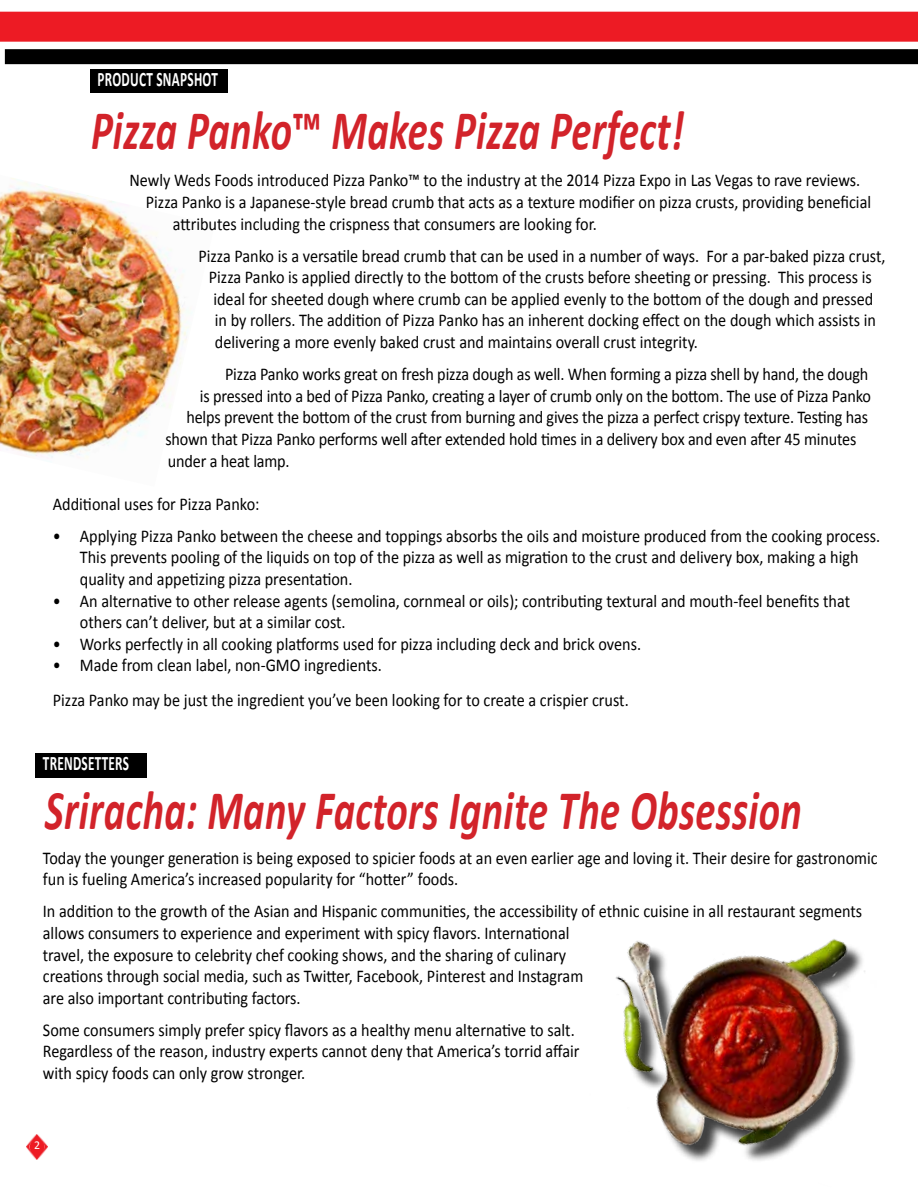
<style>
.page{position:relative;width:918px;height:1188px;background:#fff}
.page>*{position:absolute;margin:0;border:0;box-sizing:border-box;transform-origin:0 0}
.t1{font:italic 700 56.25px "Calibri";letter-spacing:.01em;color:#d2232a;scale:.72 1}
.t2{font:700 20.7px "Calibri";letter-spacing:.02em;color:#fff;scale:.64 1}
.t3{font:18px/21.6px "Calibri";color:#000;scale:.9 1}
.t4{font:12px "Calibri";color:#fff}
.s1{font-style:normal}
</style>
<div class="page">
<div style="left:0;top:12px;width:918px;height:30px;background:#ed1b24"></div>
<div style="left:5px;top:49px;width:913px;height:15px;background:#000"></div>
<img style="left:27px;top:1134px;width:21px;height:25px">
<div style="left:34px;top:1140px;width:10px;height:13px;background:#ed1b24;border-radius:50%"></div>
<div style="left:30px;top:1141px;width:10px;height:12px;background:#ed1b24;border-radius:50%"></div>
<img style="left:0;top:178px;width:189px;height:281px">
<img style="left:616px;top:939px;width:249px;height:222px">
<div style="left:90px;top:69px;width:137px;height:24px;background:#000"></div>
<div style="left:35px;top:753px;width:112px;height:24px;background:#000"></div>
<p class="t2" style="left:98px;top:66px;width:190px">PRODUCT SNAPSHOT</p>
<h1 class="t1" style="left:91px;top:95px;width:825px">Pizza Panko<span class="s1">™</span> Makes Pizza Perfect!</h1>
<p class="t3" style="left:129px;top:170px;width:814px">Newly Weds Foods introduced Pizza Panko™ to the industry at the 2014 Pizza Expo in Las Vegas to rave reviews.</p>
<p class="t3" style="left:146px;top:191px;width:807px">Pizza Panko is a Japanese-style bread crumb that acts as a texture modifier on pizza crusts, providing beneficial</p>
<p class="t3" style="left:173px;top:213px;width:473px">attributes including the crispness that consumers are looking for.</p>
<p class="t3" style="left:198px;top:245px;width:765px">Pizza Panko is a versatile bread crumb that can be used in a number of ways. For a par-baked pizza crust,</p>
<p class="t3" style="left:209px;top:267px;width:738px">Pizza Panko is applied directly to the bottom of the crusts before sheeting or pressing. This process is</p>
<p class="t3" style="left:213px;top:288px;width:735px">ideal for sheeted dough where crumb can be applied evenly to the bottom of the dough and pressed</p>
<p class="t3" style="left:215px;top:310px;width:736px">in by rollers. The addition of Pizza Panko has an inherent docking effect on the dough which assists in</p>
<p class="t3" style="left:215px;top:331px;width:538px">delivering a more evenly baked crust and maintains overall crust integrity.</p>
<p class="t3" style="left:225px;top:363px;width:716px">Pizza Panko works great on fresh pizza dough as well. When forming a pizza shell by hand, the dough</p>
<p class="t3" style="left:200px;top:385px;width:747px">is pressed into a bed of Pizza Panko, creating a layer of crumb only on the bottom. The use of Pizza Panko</p>
<p class="t3" style="left:186px;top:407px;width:759px">helps prevent the bottom of the crust from burning and gives the pizza a perfect crispy texture. Testing has</p>
<p class="t3" style="left:165px;top:428px;width:769px">shown that Pizza Panko performs well after extended hold times in a delivery box and even after 45 minutes</p>
<p class="t3" style="left:168px;top:450px;width:137px">under a heat lamp.</p>
<p class="t3" style="left:53px;top:493px;width:231px">Additional uses for Pizza Panko:</p>
<p class="t3" style="left:80px;top:525px;width:891px;text-indent:-27px">• Applying Pizza Panko between the cheese and toppings absorbs the oils and moisture produced from the cooking process.<br>This prevents pooling of the liquids on top of the pizza as well as migration to the crust and delivery box, making a high quality and appetizing pizza presentation.</p>
<p class="t3" style="left:80px;top:590px;width:857px;text-indent:-27px">• An alternative to other release agents (semolina, cornmeal or oils); contributing textural and mouth-feel benefits that others can’t deliver, but at a similar cost.</p>
<p class="t3" style="left:53px;top:633px;width:655px">• Works perfectly in all cooking platforms used for pizza including deck and brick ovens.</p>
<p class="t3" style="left:53px;top:648px;width:641px;line-height:34.2px">• Made from clean label, non-GMO ingredients.<br>Pizza Panko may be just the ingredient you’ve been looking for to create a crispier crust.</p>
<p class="t2" style="left:43px;top:750px;width:136px">TRENDSETTERS</p>
<h1 class="t1" style="left:45px;top:774px;width:1053px">Sriracha: Many Factors Ignite The Obsession</h1>
<p class="t3" style="left:43px;top:847px;width:929px">Today the younger generation is being exposed to spicier foods at an even earlier age and loving it. Their desire for gastronomic fun is fueling America’s increased popularity for “hotter” foods.</p>
<p class="t3" style="left:43px;top:901px;width:912px">In addition to the growth of the Asian and Hispanic communities, the accessibility of ethnic cuisine in all restaurant segments allows consumers to experience and experiment with spicy flavors. International<br>travel, the exposure to celebrity chef cooking shows, and the sharing of culinary<br>creations through social media, such as Twitter, Facebook, Pinterest and Instagram<br>are also important contributing factors.</p>
<p class="t3" style="left:43px;top:1019px;width:598px">Some consumers simply prefer spicy flavors as a healthy menu alternative to salt.<br>Regardless of the reason, industry experts cannot deny that America’s torrid affair with spicy foods can only grow stronger.</p>
<p class="t4" style="left:34px;top:1138px;width:8px">2</p>
</div>
